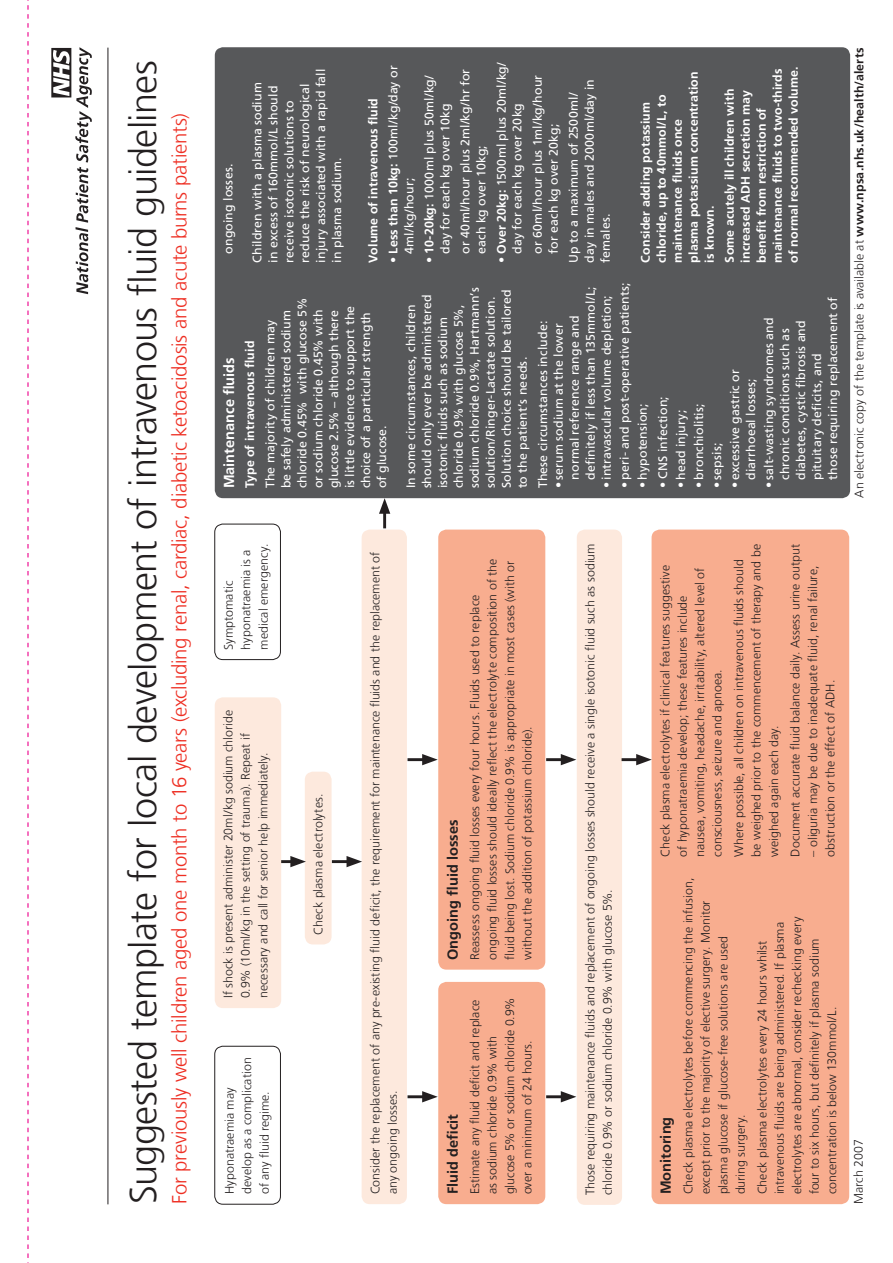
<style>
.page{position:relative;width:893px;height:1263px;background:#fff}
.page>*{position:absolute;margin:0;border:0;box-sizing:border-box;transform-origin:0 0}
.t1{font:300 37.8px "Frutiger LT Com";letter-spacing:-.015em;color:#231f20}
.t2{font:300 20.4px "Frutiger LT Com";letter-spacing:-.015em;color:#ee2e22}
.t3{font:700 14.55px "Frutiger LT Com";letter-spacing:.005em;color:#231f20}
.t4{font:700 14.55px "Frutiger LT Com";letter-spacing:.005em;color:#fff}
.t5{font:300 12.3px/17.4px "Frutiger LT Com";letter-spacing:.005em;color:#231f20}
.t6{font:12.3px/16px "Frutiger LT Com";letter-spacing:.01em;color:#fff}
.t7{font:700 12.3px/16px "Frutiger LT Com";letter-spacing:.01em;color:#fff}
.s1{font-weight:300}
.s2{font-weight:700}
</style>
<div class="page">
<svg style="left:51px;top:47px;width:41px;height:247px"></svg>
<hr style="left:108px;top:48px;width:1px;height:1156px;background:#231f20">
<hr style="left:407px;top:1095px;width:21px;height:3px;background:#231f20">
<svg style="left:422px;top:1091px;width:16px;height:11px"></svg>
<div style="left:305px;top:772px;width:27px;height:172px;background:#fde9dd;border-radius:8px"></div>
<div style="left:362px;top:530px;width:45px;height:674px;background:#fde9dd;border-radius:8px"></div>
<div style="left:215px;top:47px;width:635px;height:451px;background:#57585a;border-radius:8px"></div>
<div style="left:577px;top:530px;width:45px;height:675px;background:#fde9dd;border-radius:8px"></div>
<div style="left:652px;top:530px;width:197px;height:674px;background:#f8ad8f;border-radius:8px"></div>
<hr style="left:407px;top:758px;width:21px;height:3px;background:#231f20">
<svg style="left:422px;top:754px;width:16px;height:11px"></svg>
<hr style="left:546px;top:758px;width:20px;height:3px;background:#231f20">
<svg style="left:561px;top:754px;width:15px;height:11px"></svg>
<hr style="left:546px;top:1095px;width:20px;height:3px;background:#231f20">
<svg style="left:561px;top:1091px;width:15px;height:11px"></svg>
<hr style="left:332px;top:860px;width:20px;height:3px;background:#231f20">
<svg style="left:347px;top:856px;width:15px;height:11px"></svg>
<hr style="left:622px;top:758px;width:20px;height:3px;background:#231f20">
<svg style="left:636px;top:754px;width:16px;height:11px"></svg>
<hr style="left:383px;top:508px;width:3px;height:20px;background:#231f20">
<svg style="left:379px;top:498px;width:11px;height:16px"></svg>
<div style="left:438px;top:982px;width:107px;height:222px;background:#f8ad8f;border-radius:8px"></div>
<div style="left:438px;top:530px;width:107px;height:440px;background:#f8ad8f;border-radius:8px"></div>
<hr style="left:276px;top:860px;width:20px;height:3px;background:#231f20">
<svg style="left:290px;top:856px;width:16px;height:11px"></svg>
<div style="left:215px;top:697px;width:66px;height:311px;background:#fde9dd;border-radius:8px"></div>
<div style="left:214px;top:524px;width:67px;height:136px;border:1px solid #231f20;border-radius:8px"></div>
<div style="left:214px;top:1046px;width:67px;height:158px;border:1px solid #231f20;border-radius:8px"></div>
<svg style="left:27px;top:0;width:2px;height:1263px"></svg>
<h1 class="t1" style="left:121px;top:1204px;width:1145px;rotate:-90deg">Suggested template for local development of intravenous fluid guidelines</h1>
<h2 class="t2" style="left:167px;top:1204px;width:1092px;rotate:-90deg">For previously well children aged one month to 16 years (excluding renal, cardiac, diabetic ketoacidosis and acute burns patients)</h2>
<p class="t6" style="left:220px;top:254px;width:92px;rotate:-90deg">ongoing losses.</p>
<p class="t4" style="left:221px;top:488px;width:133px;rotate:-90deg">Maintenance fluids</p>
<p class="t6" style="left:249px;top:263px;width:195px;rotate:-90deg">Children with a plasma sodium in excess of 160mmol/L should receive isotonic solutions to reduce the risk of neurological injury associated with a rapid fall in plasma sodium.</p>
<p class="t7" style="left:365px;top:263px;width:166px;rotate:-90deg">Volume of intravenous fluid</p>
<p class="t6" style="left:385px;top:254px;width:190px;text-indent:-9px;rotate:-90deg"><span class="s1">•</span> <span class="s2">Less than 10kg:</span> 100ml/kg/day or<br>4ml/kg/hour;</p>
<p class="t6" style="left:421px;top:254px;width:181px;text-indent:-9px;rotate:-90deg"><span class="s1">•</span> <span class="s2">10-20kg:</span> 1000ml plus 50ml/kg/ day for each kg over 10kg</p>
<p class="t6" style="left:457px;top:254px;width:186px;rotate:-90deg">or 40ml/hour plus 2ml/kg/hr for each kg over 10kg;</p>
<p class="t6" style="left:493px;top:254px;width:194px;text-indent:-9px;rotate:-90deg"><span class="s1">•</span> <span class="s2">Over 20kg:</span> 1500ml plus 20ml/kg/ day for each kg over 20kg</p>
<p class="t6" style="left:529px;top:254px;width:181px;rotate:-90deg">or 60ml/hour plus 1ml/kg/hour for each kg over 20kg;</p>
<p class="t6" style="left:566px;top:263px;width:185px;rotate:-90deg">Up to a maximum of 2500ml/ day in males and 2000ml/day in females.</p>
<p class="t7" style="left:638px;top:263px;width:193px;rotate:-90deg">Consider adding potassium chloride, up to 40mmol/L, to maintenance fluids once<br>plasma potassium concentration is known.</p>
<p class="t7" style="left:722px;top:263px;width:198px;rotate:-90deg">Some acutely ill children with increased ADH secretion may benefit from restriction of maintenance fluids to two-thirds of normal recommended volume.</p>
<p class="t6" style="left:262px;top:488px;width:192px;rotate:-90deg">The majority of children may<br>be safely administered sodium chloride 0.45% with glucose 5% or sodium chloride 0.45% with glucose 2.5% – although there<br>is little evidence to support the choice of a particular strength of glucose.</p>
<p class="t6" style="left:403px;top:488px;width:202px;rotate:-90deg">In some circumstances, children should only ever be administered isotonic fluids such as sodium chloride 0.9% with glucose 5%, sodium chloride 0.9%, Hartmann’s solution/Ringer-Lactate solution.<br>Solution choice should be tailored to the patient’s needs.</p>
<p class="t7" style="left:242px;top:488px;width:149px;rotate:-90deg">Type of intravenous fluid</p>
<p class="t6" style="left:617px;top:488px;width:207px;rotate:-90deg">• peri- and post-operative patients;</p>
<p class="t6" style="left:551px;top:480px;width:195px;text-indent:-9px;rotate:-90deg">• serum sodium at the lower normal reference range and definitely if less than 135mmol/L;</p>
<p class="t6" style="left:599px;top:488px;width:195px;rotate:-90deg">• intravascular volume depletion;</p>
<p class="t6" style="left:761px;top:480px;width:184px;text-indent:-9px;rotate:-90deg">• salt-wasting syndromes and chronic conditions such as diabetes, cystic fibrosis and pituitary deficits, and<br>those requiring replacement of</p>
<p class="t6" style="left:535px;top:488px;width:169px;rotate:-90deg">These circumstances include:</p>
<p class="t6" style="left:727px;top:488px;width:121px;text-align:center;rotate:-90deg">• excessive gastric or diarrhoeal losses;</p>
<p class="t6" style="left:635px;top:488px;width:86px;rotate:-90deg">• hypotension;</p>
<p class="t6" style="left:655px;top:488px;width:94px;rotate:-90deg">• CNS infection;</p>
<p class="t6" style="left:673px;top:488px;width:80px;rotate:-90deg">• head injury;</p>
<p class="t6" style="left:691px;top:488px;width:86px;rotate:-90deg">• bronchiolitis;</p>
<p class="t6" style="left:709px;top:488px;width:47px;rotate:-90deg">• sepsis;</p>
<p class="t5" style="left:851px;top:498px;width:451px;rotate:-90deg">An electronic copy of the template is available at <span class="s2">www.npsa.nhs.uk/health/alerts</span></p>
<p class="t5" style="left:220px;top:649px;width:107px;rotate:-90deg">Symptomatic hyponatraemia is a medical emergency.</p>
<p class="t5" style="left:220px;top:998px;width:290px;rotate:-90deg">If shock is present administer 20ml/kg sodium chloride<br>0.9% (10ml/kg in the setting of trauma). Repeat if necessary and call for senior help immediately.</p>
<p class="t5" style="left:221px;top:1194px;width:138px;rotate:-90deg">Hyponatraemia may develop as a complication of any fluid regime.</p>
<p class="t5" style="left:310px;top:935px;width:142px;rotate:-90deg">Check plasma electrolytes.</p>
<p class="t5" style="left:367px;top:1194px;width:644px;rotate:-90deg">Consider the replacement of any pre-existing fluid deficit, the requirement for maintenance fluids and the replacement of any ongoing losses.</p>
<p class="t3" style="left:444px;top:960px;width:142px;rotate:-90deg">Ongoing fluid losses</p>
<p class="t5" style="left:466px;top:960px;width:403px;rotate:-90deg">Reassess ongoing fluid losses every four hours. Fluids used to replace ongoing fluid losses should ideally reflect the electrolyte composition of the fluid being lost. Sodium chloride 0.9% is appropriate in most cases (with or without the addition of potassium chloride).</p>
<p class="t3" style="left:444px;top:1194px;width:82px;rotate:-90deg">Fluid deficit</p>
<p class="t5" style="left:466px;top:1194px;width:199px;rotate:-90deg">Estimate any fluid deficit and replace as sodium chloride 0.9% with glucose 5% or sodium chloride 0.9% over a minimum of 24 hours.</p>
<p class="t5" style="left:582px;top:1195px;width:653px;rotate:-90deg">Those requiring maintenance fluids and replacement of ongoing losses should receive a single isotonic fluid such as sodium chloride 0.9% or sodium chloride 0.9% with glucose 5%.</p>
<p class="t5" style="left:656px;top:857px;width:293px;rotate:-90deg">Check plasma electrolytes if clinical features suggestive of hyponatraemia develop; these features include nausea, vomiting, headache, irritability, altered level of consciousness, seizure and apnoea.</p>
<p class="t5" style="left:730px;top:857px;width:314px;rotate:-90deg">Where possible, all children on intravenous fluids should be weighed prior to the commencement of therapy and be weighed again each day.</p>
<p class="t5" style="left:787px;top:857px;width:314px;rotate:-90deg">Document accurate fluid balance daily. Assess urine output</p>
<p class="t5" style="left:804px;top:857px;width:292px;rotate:-90deg">– oliguria may be due to inadequate fluid, renal failure, obstruction or the effect of ADH.</p>
<p class="t3" style="left:657px;top:1194px;width:79px;rotate:-90deg">Monitoring</p>
<p class="t5" style="left:680px;top:1194px;width:318px;rotate:-90deg">Check plasma electrolytes before commencing the infusion, except prior to the majority of elective surgery. Monitor plasma glucose if glucose-free solutions are used<br>during surgery.</p>
<p class="t5" style="left:753px;top:1194px;width:279px;rotate:-90deg">Check plasma electrolytes every 24 hours whilst intravenous fluids are being administered. If plasma electrolytes are abnormal, consider rechecking every four to six hours, but definitely if plasma sodium concentration is below 130mmol/L.</p>
<p class="t5" style="left:850px;top:1204px;width:66px;rotate:-90deg">March 2007</p>
</div>
